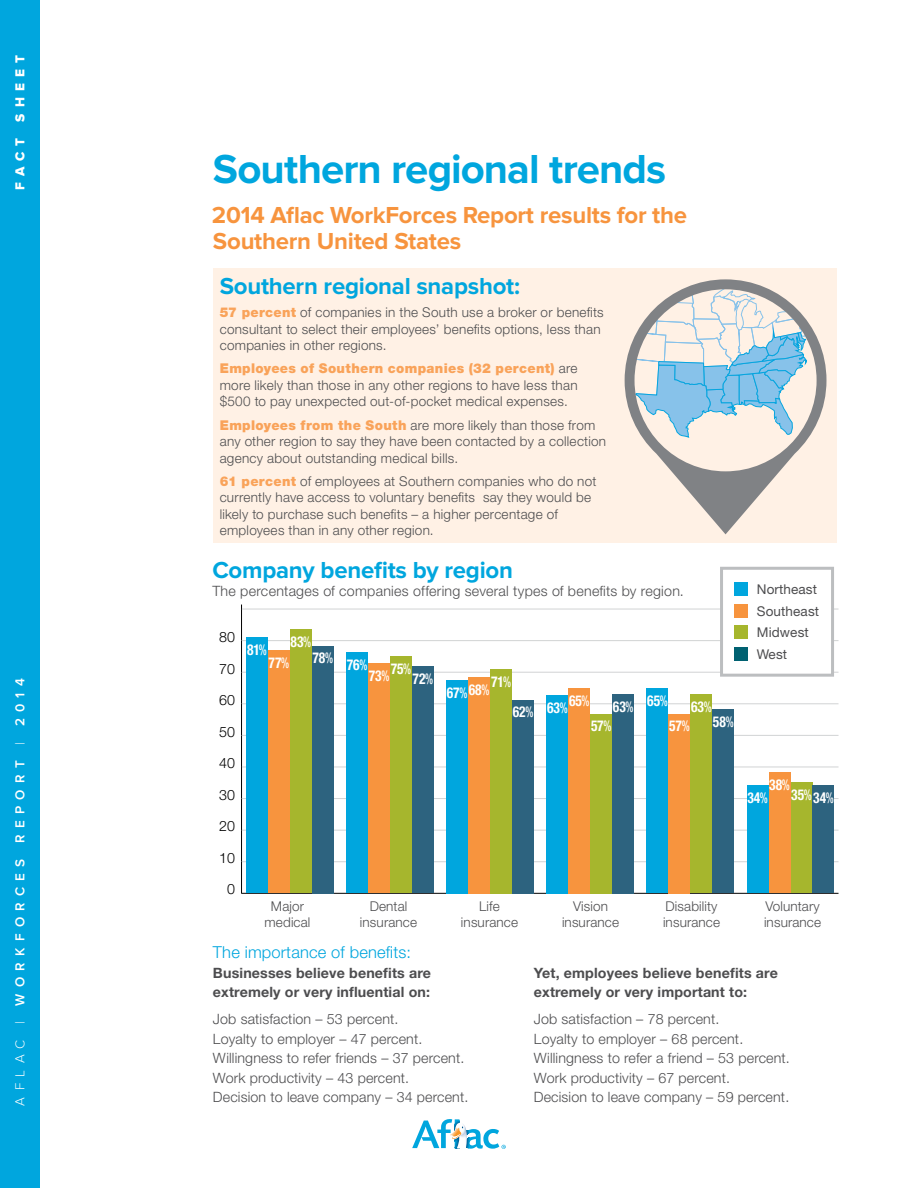
<style>
.page{position:relative;width:918px;height:1188px;background:#fff}
.page>*{position:absolute;margin:0;border:0;box-sizing:border-box;transform-origin:0 0}
.t1{font:700 42px "Proxima Nova";letter-spacing:-.02em;color:#00a6de}
.t2{font:700 24px/25.5px "Proxima Nova";letter-spacing:-.01em;color:#f7943e}
.t3{font:700 24px "Proxima Nova";letter-spacing:-.01em;color:#00a6de}
.t4{font:300 16.5px "Helvetica Neue LT Std";letter-spacing:.01em;color:#00a6de}
.t5{font:700 condensed 15px "Helvetica Neue LT Std";letter-spacing:-.005em;color:#fff;scale:.9 1}
.t6{font:300 14.25px/19.5px "Helvetica Neue LT Std";letter-spacing:.01em;color:#4d4d4f}
.t7{font:700 14.25px/19.5px "Helvetica Neue LT Std";letter-spacing:.01em;color:#4d4d4f}
.t8{font:300 14.25px "Helvetica Neue LT Std";letter-spacing:.01em;color:#000}
.t9{font:300 13.5px/16.5px "Helvetica Neue LT Std";letter-spacing:.02em;color:#4d4d4f}
.t10{font:13.5px/21.8px "Helvetica Neue LT Std";letter-spacing:.01em;color:#4d4d4f}
.t11{font:600 13.5px "Proxima Nova";letter-spacing:.465em;color:#fff}
.t12{font:13.5px "Proxima Nova Extrabld";letter-spacing:.465em;color:#fff}
.s1{font-weight:300}
.s2{font-weight:900;color:#f9a35a}
.s3{font-weight:500}
</style>
<div class="page">
<svg style="left:412px;top:1119px;width:94px;height:30px"></svg>
<div style="left:0;top:0;width:40px;height:1188px;background:#00a6de"></div>
<div style="left:213px;top:268px;width:624px;height:275px;background:#fff1e5"></div>
<svg style="left:625px;top:279px;width:201px;height:255px"></svg>
<hr style="left:242px;top:893px;width:597px;height:1px;background:#000">
<hr style="left:241px;top:609px;width:1px;height:32px;background:#000">
<hr style="left:241px;top:641px;width:1px;height:31px;background:#000">
<hr style="left:241px;top:672px;width:1px;height:32px;background:#000">
<hr style="left:241px;top:704px;width:1px;height:31px;background:#000">
<hr style="left:241px;top:735px;width:1px;height:32px;background:#000">
<hr style="left:241px;top:767px;width:1px;height:32px;background:#000">
<hr style="left:241px;top:799px;width:1px;height:31px;background:#000">
<hr style="left:241px;top:830px;width:1px;height:32px;background:#000">
<hr style="left:241px;top:862px;width:1px;height:32px;background:#000">
<hr style="left:242px;top:609px;width:597px;height:1px;background:#d1d3d4">
<hr style="left:242px;top:640px;width:597px;height:1px;background:#d1d3d4">
<hr style="left:242px;top:672px;width:597px;height:1px;background:#d1d3d4">
<hr style="left:242px;top:703px;width:597px;height:1px;background:#d1d3d4">
<hr style="left:242px;top:735px;width:597px;height:1px;background:#d1d3d4">
<hr style="left:242px;top:767px;width:597px;height:1px;background:#d1d3d4">
<hr style="left:242px;top:798px;width:597px;height:1px;background:#d1d3d4">
<hr style="left:242px;top:830px;width:597px;height:1px;background:#d1d3d4">
<hr style="left:242px;top:861px;width:597px;height:1px;background:#d1d3d4">
<div style="left:246px;top:638px;width:22px;height:255px;background:#00a6de"></div>
<div style="left:268px;top:650px;width:22px;height:243px;background:#f7943e"></div>
<div style="left:290px;top:629px;width:22px;height:264px;background:#a6b62d"></div>
<div style="left:312px;top:646px;width:22px;height:247px;background:#2d637f"></div>
<div style="left:346px;top:653px;width:22px;height:240px;background:#00a6de"></div>
<div style="left:368px;top:663px;width:22px;height:230px;background:#f7943e"></div>
<div style="left:390px;top:656px;width:22px;height:237px;background:#a6b62d"></div>
<div style="left:412px;top:666px;width:22px;height:227px;background:#2d637f"></div>
<div style="left:446px;top:681px;width:22px;height:213px;background:#00a6de"></div>
<div style="left:468px;top:677px;width:22px;height:217px;background:#f7943e"></div>
<div style="left:490px;top:669px;width:22px;height:225px;background:#a6b62d"></div>
<div style="left:512px;top:700px;width:22px;height:194px;background:#2d637f"></div>
<div style="left:546px;top:696px;width:22px;height:198px;background:#00a6de"></div>
<div style="left:568px;top:689px;width:22px;height:205px;background:#f7943e"></div>
<div style="left:590px;top:714px;width:22px;height:180px;background:#a6b62d"></div>
<div style="left:612px;top:695px;width:22px;height:199px;background:#2d637f"></div>
<div style="left:647px;top:689px;width:21px;height:204px;background:#00a6de"></div>
<div style="left:668px;top:714px;width:22px;height:179px;background:#f7943e"></div>
<div style="left:690px;top:695px;width:22px;height:198px;background:#a6b62d"></div>
<div style="left:712px;top:710px;width:22px;height:183px;background:#2d637f"></div>
<div style="left:747px;top:785px;width:22px;height:108px;background:#00a6de"></div>
<div style="left:769px;top:772px;width:22px;height:121px;background:#f7943e"></div>
<div style="left:791px;top:783px;width:21px;height:110px;background:#a6b62d"></div>
<div style="left:722px;top:568px;width:111px;height:107px;background:#fff"></div>
<div style="left:720px;top:567px;width:114px;height:110px;border:3px solid #bcbec0"></div>
<div style="left:735px;top:582px;width:13px;height:14px;background:#00a6de"></div>
<div style="left:735px;top:625px;width:13px;height:14px;background:#a6b62d"></div>
<div style="left:735px;top:604px;width:13px;height:13px;background:#f7943e"></div>
<div style="left:735px;top:647px;width:13px;height:14px;background:#006171"></div>
<div style="left:812px;top:786px;width:22px;height:107px;background:#2d637f"></div>
<p class="t12" style="left:12px;top:190px;width:137px;rotate:-90deg">FACT SHEET</p>
<p class="t11" style="left:12px;top:1106px;width:429px;rotate:-90deg"><span class="s1">AFLAC |</span> WORKFORCES REPORT <span class="s1">|</span> 2014</p>
<h1 class="t1" style="left:213px;top:145px;width:455px">Southern regional trends</h1>
<h2 class="t2" style="left:212px;top:203px;width:477px">2014 Aflac WorkForces Report results for the<br>Southern United States</h2>
<h2 class="t3" style="left:220px;top:272px;width:302px">Southern regional snapshot:</h2>
<p class="t9" style="left:220px;top:304px;width:386px"><span class="s2">57 percent</span> of companies in the South use a broker or benefits consultant to select their employees’ benefits options, less than companies in other regions.</p>
<p class="t9" style="left:220px;top:360px;width:359px;text-align:justify"><span class="s2">Employees of Southern companies (32 percent)</span> are more likely than those in any other regions to have less than $500 to pay unexpected out-of-pocket medical expenses.</p>
<p class="t9" style="left:220px;top:416px;width:388px"><span class="s2">Employees from the South</span> are more likely than those from any other region to say they have been contacted by a collection agency about outstanding medical bills.</p>
<p class="t9" style="left:220px;top:473px;width:378px"><span class="s2">61 percent</span> of employees at Southern companies who do not currently have access to voluntary benefits say they would be likely to purchase such benefits – a higher percentage of employees than in any other region.</p>
<h2 class="t3" style="left:212px;top:557px;width:302px">Company benefits by region</h2>
<p class="t6" style="left:212px;top:581px;width:473px">The percentages of companies offering several types of benefits by region.</p>
<p class="t8" style="left:219px;top:629px;width:17px">80</p>
<p class="t8" style="left:219px;top:660px;width:17px">70</p>
<p class="t8" style="left:219px;top:692px;width:17px">60</p>
<p class="t8" style="left:219px;top:723px;width:17px">50</p>
<p class="t8" style="left:219px;top:755px;width:17px">40</p>
<p class="t8" style="left:219px;top:786px;width:17px">30</p>
<p class="t8" style="left:219px;top:818px;width:17px">20</p>
<p class="t8" style="left:219px;top:849px;width:17px">10</p>
<p class="t8" style="left:227px;top:881px;width:9px">0</p>
<p class="t9" style="left:265px;top:897px;width:47px;text-align:center">Major medical</p>
<p class="t9" style="left:360px;top:897px;width:59px;text-align:center">Dental insurance</p>
<p class="t9" style="left:461px;top:897px;width:59px;text-align:center">Life insurance</p>
<p class="t9" style="left:562px;top:897px;width:59px;text-align:center">Vision insurance</p>
<p class="t9" style="left:663px;top:897px;width:59px">Disability insurance</p>
<p class="t9" style="left:764px;top:897px;width:59px">Voluntary insurance</p>
<p class="t10" style="left:757px;top:578px;width:64px">Northeast<br>Southeast<br>Midwest<br>West</p>
<p class="t5" style="left:291px;top:632px;width:24px">83<span class="s3">%</span></p>
<p class="t5" style="left:247px;top:641px;width:23px">81<span class="s3">%</span></p>
<p class="t5" style="left:313px;top:649px;width:24px">78<span class="s3">%</span></p>
<p class="t5" style="left:269px;top:653px;width:25px">77<span class="s3">%</span></p>
<p class="t5" style="left:347px;top:656px;width:24px">76<span class="s3">%</span></p>
<p class="t5" style="left:391px;top:659px;width:24px">75<span class="s3">%</span></p>
<p class="t5" style="left:369px;top:666px;width:24px">73<span class="s3">%</span></p>
<p class="t5" style="left:413px;top:670px;width:24px">72<span class="s3">%</span></p>
<p class="t5" style="left:491px;top:672px;width:23px">71<span class="s3">%</span></p>
<p class="t5" style="left:447px;top:682px;width:49px">67<span class="s3">%</span>68<span class="s3">%</span></p>
<p class="t5" style="left:569px;top:692px;width:24px">65<span class="s3">%</span></p>
<p class="t5" style="left:613px;top:695px;width:63px">63<span class="s3">%</span> 65<sup>%</sup></p>
<p class="t5" style="left:691px;top:698px;width:24px">63<span class="s3">%</span></p>
<p class="t5" style="left:513px;top:701px;width:63px">62<span class="s3">%</span> 63<span class="s3">%</span></p>
<p class="t5" style="left:713px;top:713px;width:24px">58<span class="s3">%</span></p>
<p class="t5" style="left:591px;top:717px;width:24px">57<span class="s3">%</span></p>
<p class="t5" style="left:669px;top:717px;width:24px">57<span class="s3">%</span></p>
<p class="t5" style="left:769px;top:775px;width:25px">38<span class="s3">%</span></p>
<p class="t5" style="left:791px;top:786px;width:24px">35<span class="s3">%</span></p>
<p class="t5" style="left:747px;top:788px;width:24px">34<span class="s3">%</span></p>
<p class="t5" style="left:813px;top:789px;width:24px">34<span class="s3">%</span></p>
<p class="t4" style="left:213px;top:942px;width:200px">The importance of benefits:</p>
<p class="t7" style="left:213px;top:963px;width:220px">Businesses believe benefits are extremely or very influential on:</p>
<p class="t6" style="left:213px;top:1009px;width:257px">Job satisfaction – 53 percent.<br>Loyalty to employer – 47 percent.<br>Willingness to refer friends – 37 percent.<br>Work productivity – 43 percent.<br>Decision to leave company – 34 percent.</p>
<p class="t7" style="left:534px;top:963px;width:246px">Yet, employees believe benefits are extremely or very important to:</p>
<p class="t6" style="left:534px;top:1009px;width:258px">Job satisfaction – 78 percent.<br>Loyalty to employer – 68 percent.<br>Willingness to refer a friend – 53 percent.<br>Work productivity – 67 percent.<br>Decision to leave company – 59 percent.</p>
</div>
